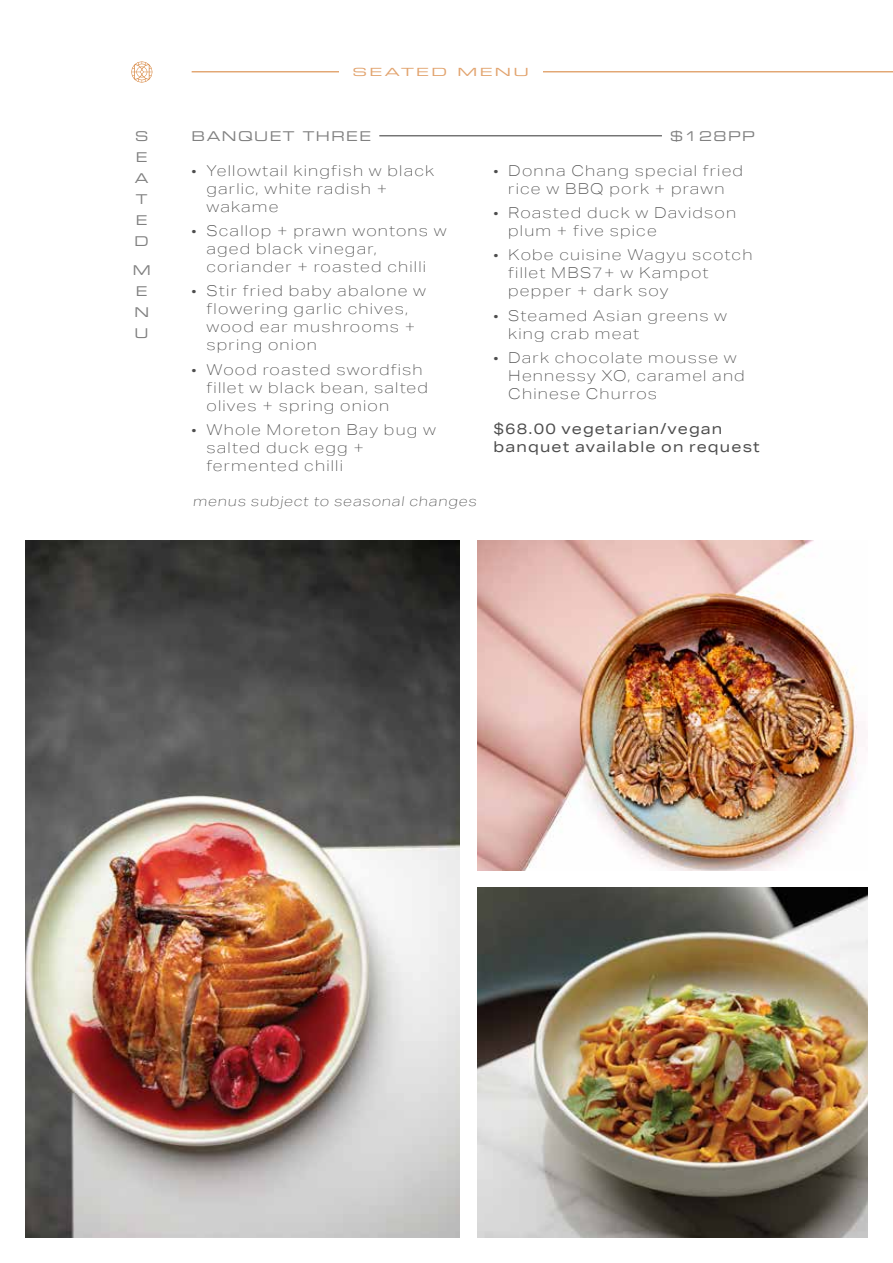
<style>
.page{position:relative;width:893px;height:1263px;background:#fff}
.page>*{position:absolute;margin:0;border:0;box-sizing:border-box;transform-origin:0 0}
.t1{font:100 15px/18px "Aktiv Grotesk Ex";letter-spacing:.08em;color:#4d4d4d}
.t2{font:15px/18px "Aktiv Grotesk Ex";letter-spacing:.08em;color:#4d4d4d}
.t3{font:100 13.5px "Aktiv Grotesk Ex";color:#4d4d4d}
.t4{font:13.5px/21px "Eurostile LT Std Ex 2";letter-spacing:.11em;color:#808080;text-align:justify}
.t5{font:11.25px "Eurostile LT Std Ex 2";letter-spacing:.155em;color:#e2a46f;scale:1.32 1}
</style>
<div class="page">
<hr style="left:192px;top:72px;width:701px;height:1px;background:#d57d32">
<svg style="left:131px;top:61px;width:21px;height:22px"></svg>
<hr style="left:379px;top:136px;width:283px;height:1px;background:#333">
<img style="left:26px;top:540px;width:433px;height:697px">
<img style="left:478px;top:888px;width:389px;height:349px">
<img style="left:478px;top:540px;width:381px;height:330px">
<div style="left:339px;top:67px;width:204px;height:9px;background:#fff"></div>
<p class="t5" style="left:353px;top:64px;width:135px">SEATED MENU</p>
<p class="t4" style="left:135px;top:125px;width:15px">S</p>
<p class="t4" style="left:192px;top:125px;width:181px">BANQUET THREE</p>
<p class="t4" style="left:670px;top:125px;width:86px">$128PP</p>
<p class="t4" style="left:135px;top:146px;width:16px">E A T E D</p>
<p class="t4" style="left:133px;top:259px;width:19px;text-align:left">M<br>E<br>N<br>U</p>
<p class="t1" style="left:493px;top:161px;width:251px;text-align:center">• Donna Chang special fried rice w BBQ pork + prawn</p>
<p class="t1" style="left:508px;top:204px;width:229px;text-indent:-15px">• Roasted duck w Davidson plum + five spice</p>
<p class="t1" style="left:508px;top:246px;width:246px;text-indent:-15px">• Kobe cuisine Wagyu scotch fillet MBS7+ w Kampot pepper + dark soy</p>
<p class="t1" style="left:508px;top:306px;width:220px;text-indent:-15px">• Steamed Asian greens w king crab meat</p>
<p class="t1" style="left:508px;top:349px;width:238px;text-indent:-15px">• Dark chocolate mousse w<br>Hennessy XO, caramel and<br>Chinese Churros</p>
<p class="t2" style="left:493px;top:420px;width:268px">$68.00 vegetarian/vegan banquet available on request</p>
<p class="t1" style="left:207px;top:161px;width:229px;text-indent:-15px">• Yellowtail kingfish w black garlic, white radish + wakame</p>
<p class="t1" style="left:207px;top:222px;width:242px;text-indent:-15px">• Scallop + prawn wontons w aged black vinegar, coriander + roasted chilli</p>
<p class="t1" style="left:207px;top:282px;width:221px;text-indent:-15px">• Stir fried baby abalone w flowering garlic chives, wood ear mushrooms + spring onion</p>
<p class="t1" style="left:207px;top:360px;width:223px;text-indent:-15px">• Wood roasted swordfish fillet w black bean, salted olives + spring onion</p>
<p class="t1" style="left:207px;top:421px;width:231px;text-indent:-15px">• Whole Moreton Bay bug w salted duck egg + fermented chilli</p>
<p class="t3" style="left:193px;top:494px;width:287px">menus subject to seasonal changes</p>
</div>
